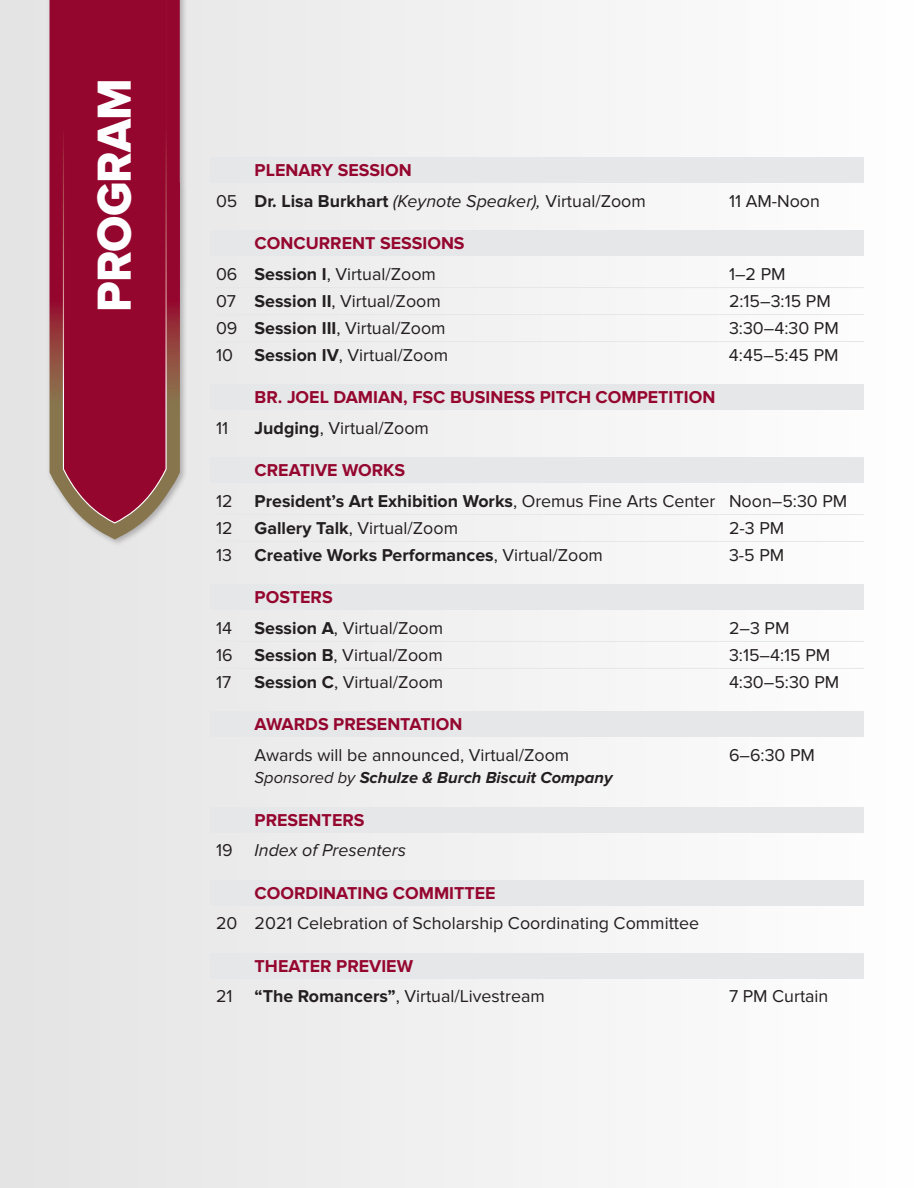
<style>
.page{position:relative;width:918px;height:1188px;background:#fff}
.page>*{position:absolute;margin:0;border:0;box-sizing:border-box;transform-origin:0 0}
.New_Header{font:49.5px "Proxima Nova Extrabld";letter-spacing:-.02em;color:#fff;scale:.96 1}
.TOC_Event{font:17.85px "Proxima Nova";color:#231f20}
.TOC_Event_No_rule{font:17.85px "Proxima Nova";color:#231f20}
.TOC_SECTION{font:700 17.85px "Proxima Nova";color:#95062f}
.TOC_Event_No_rule-2{font:italic 17.85px "Proxima Nova";color:#231f20}
.TOC_Event_No_rule-3{font:700 17.85px "Proxima Nova";color:#231f20}
.TOC_Event_No_rule-4{font:italic 700 16.5px "Proxima Nova";color:#231f20}
.s1{font-style:normal}
.s2{font-weight:700;font-style:normal}
.s3{font-weight:700}
.s4{font-weight:400}
</style>
<div class="page">
<div style="left:0;top:0;width:918px;height:1188px;background:linear-gradient(to right,#e5e4e4,#fefefe)"></div>
<hr style="left:917px;top:0;width:1px;height:1188px;background:#cac8c8">
<div style="left:210px;top:158px;width:654px;height:25px;background:#e6e7e9"></div>
<div style="left:210px;top:231px;width:654px;height:25px;background:#e6e7e9"></div>
<hr style="left:216px;top:287px;width:648px;height:1px;background:#e6e7e9">
<hr style="left:216px;top:314px;width:648px;height:1px;background:#e6e7e9">
<hr style="left:216px;top:341px;width:648px;height:1px;background:#e6e7e9">
<div style="left:210px;top:384px;width:654px;height:26px;background:#e6e7e9"></div>
<div style="left:210px;top:457px;width:654px;height:26px;background:#e6e7e9"></div>
<hr style="left:216px;top:514px;width:648px;height:1px;background:#e6e7e9">
<hr style="left:216px;top:541px;width:648px;height:1px;background:#e6e7e9">
<div style="left:210px;top:584px;width:654px;height:26px;background:#e6e7e9"></div>
<hr style="left:216px;top:641px;width:648px;height:1px;background:#e6e7e9">
<hr style="left:216px;top:668px;width:648px;height:1px;background:#e6e7e9">
<div style="left:210px;top:711px;width:654px;height:26px;background:#e6e7e9"></div>
<div style="left:210px;top:807px;width:654px;height:25px;background:#e6e7e9"></div>
<div style="left:210px;top:880px;width:654px;height:25px;background:#e6e7e9"></div>
<div style="left:210px;top:953px;width:654px;height:25px;background:#e6e7e9"></div>
<div style="left:46px;top:0;width:142px;height:547px;background:#231f20;opacity:.3"></div>
<svg style="left:50px;top:0;width:130px;height:540px;background:#9f4956"></svg>
<div style="left:62px;top:0;width:105px;height:524px;background:#95062f"></div>
<p class="New_Header" style="left:86px;top:312px;width:244px;rotate:-90deg">PROGRAM</p>
<p class="TOC_SECTION" style="left:255px;top:160px;width:159px">PLENARY SESSION</p>
<p class="TOC_Event_No_rule-2" style="left:216px;top:191px;width:431px"><span class="s1">05</span> <span class="s2">Dr. Lisa Burkhart</span> (Keynote Speaker), <span class="s1">Virtual/Zoom</span></p>
<p class="TOC_Event_No_rule" style="left:729px;top:191px;width:92px">11 AM-Noon</p>
<p class="TOC_SECTION" style="left:255px;top:233px;width:212px">CONCURRENT SESSIONS</p>
<p class="TOC_Event" style="left:216px;top:264px;width:221px">06 <span class="s3">Session I</span>, Virtual/Zoom</p>
<p class="TOC_Event" style="left:729px;top:264px;width:58px">1–2 PM</p>
<p class="TOC_Event" style="left:216px;top:291px;width:226px">07 <span class="s3">Session II</span>, Virtual/Zoom</p>
<p class="TOC_Event" style="left:729px;top:291px;width:103px">2:15–3:15 PM</p>
<p class="TOC_Event" style="left:216px;top:318px;width:231px">09 <span class="s3">Session III</span>, Virtual/Zoom</p>
<p class="TOC_Event" style="left:729px;top:318px;width:111px">3:30–4:30 PM</p>
<p class="TOC_Event_No_rule" style="left:216px;top:344px;width:234px">10 <span class="s3">Session IV</span>, Virtual/Zoom</p>
<p class="TOC_Event_No_rule" style="left:729px;top:344px;width:111px">4:45–5:45 PM</p>
<p class="TOC_SECTION" style="left:255px;top:387px;width:462px">BR. JOEL DAMIAN, FSC BUSINESS PITCH COMPETITION</p>
<p class="TOC_Event_No_rule" style="left:216px;top:418px;width:14px">11</p>
<p class="TOC_Event_No_rule" style="left:255px;top:418px;width:176px"><span class="s3">Judging</span>, Virtual/Zoom</p>
<p class="TOC_SECTION" style="left:255px;top:460px;width:152px">CREATIVE WORKS</p>
<p class="TOC_Event" style="left:216px;top:491px;width:633px">12 <span class="s3">President’s Art Exhibition Works</span>, Oremus Fine Arts Center Noon–5:30 PM</p>
<p class="TOC_Event" style="left:216px;top:517px;width:244px">12 <span class="s3">Gallery Talk</span>, Virtual/Zoom</p>
<p class="TOC_Event" style="left:729px;top:517px;width:57px">2-3 PM</p>
<p class="TOC_Event_No_rule" style="left:216px;top:544px;width:17px">13</p>
<p class="TOC_Event_No_rule-3" style="left:255px;top:544px;width:350px">Creative Works Performances<span class="s4">, Virtual/Zoom</span></p>
<p class="TOC_Event_No_rule" style="left:729px;top:544px;width:57px">3-5 PM</p>
<p class="TOC_SECTION" style="left:255px;top:587px;width:80px">POSTERS</p>
<p class="TOC_Event" style="left:216px;top:617px;width:17px">14</p>
<p class="TOC_Event" style="left:255px;top:617px;width:190px"><span class="s3">Session A</span>, Virtual/Zoom</p>
<p class="TOC_Event" style="left:729px;top:617px;width:62px">2–3 PM</p>
<p class="TOC_Event" style="left:216px;top:644px;width:228px">16 <span class="s3">Session B</span>, Virtual/Zoom</p>
<p class="TOC_Event" style="left:729px;top:644px;width:103px">3:15–4:15 PM</p>
<p class="TOC_Event_No_rule" style="left:216px;top:671px;width:17px">17</p>
<p class="TOC_Event_No_rule" style="left:255px;top:671px;width:190px"><span class="s3">Session C</span>, Virtual/Zoom</p>
<p class="TOC_Event_No_rule" style="left:729px;top:671px;width:112px">4:30–5:30 PM</p>
<p class="TOC_SECTION" style="left:255px;top:714px;width:209px">AWARDS PRESENTATION</p>
<p class="TOC_Event_No_rule" style="left:255px;top:744px;width:316px">Awards will be announced, Virtual/Zoom</p>
<p class="TOC_Event_No_rule" style="left:729px;top:744px;width:88px">6–6:30 PM</p>
<p class="TOC_Event_No_rule-4" style="left:255px;top:768px;width:360px"><span class="s4">Sponsored by</span> Schulze &amp; Burch Biscuit Company</p>
<p class="TOC_SECTION" style="left:255px;top:809px;width:111px">PRESENTERS</p>
<p class="TOC_Event_No_rule-2" style="left:216px;top:840px;width:192px"><span class="s1">19</span> Index of Presenters</p>
<p class="TOC_SECTION" style="left:255px;top:882px;width:243px">COORDINATING COMMITTEE</p>
<p class="TOC_Event_No_rule" style="left:216px;top:913px;width:485px">20 2021 Celebration of Scholarship Coordinating Committee</p>
<p class="TOC_SECTION" style="left:255px;top:955px;width:160px">THEATER PREVIEW</p>
<p class="TOC_Event_No_rule" style="left:216px;top:986px;width:330px">21 <span class="s3">“The Romancers”</span>, Virtual/Livestream</p>
<p class="TOC_Event_No_rule" style="left:729px;top:986px;width:101px">7 PM Curtain</p>
</div>
